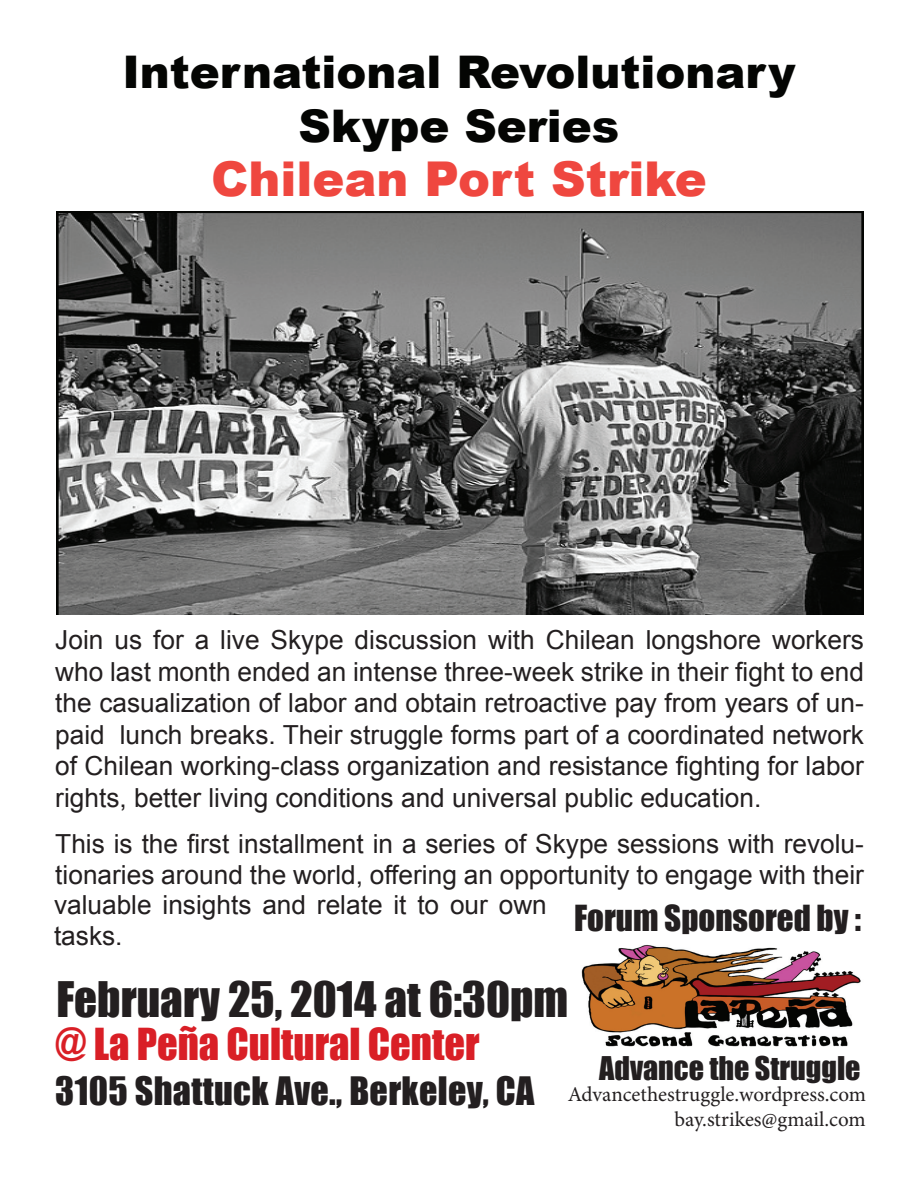
<style>
.page{position:relative;width:918px;height:1188px;background:#fff}
.page>*{position:absolute;margin:0;border:0;box-sizing:border-box;transform-origin:0 0}
.t1{font:900 48px "Arial";color:#ef473f}
.t2{font:900 45px/54px "Arial";color:#040503;text-align:center}
.t3{font:45px "Impact";color:#231f20}
.t4{font:40.5px "Impact";color:#d91f26}
.t5{font:36px "Impact";letter-spacing:.01em;color:#231f20}
.t6{font:33px "Impact";color:#231f20}
.t7{font:30px "Impact";color:#231f20}
.t8{font:26.25px/31.5px "Arial";color:#231f20}
.t9{font:21px/25px "Minion Pro";color:#231f20;text-align:right}
</style>
<div class="page">
<img style="left:56px;top:211px;width:807px;height:404px">
<img style="left:581px;top:945px;width:280px;height:102px">
<h2 class="t2" style="left:122px;top:43px;width:675px">International Revolutionary<br>Skype Series</h2>
<h1 class="t1" style="left:211px;top:144px;width:497px">Chilean Port Strike</h1>
<p class="t8" style="left:55px;top:625px;width:810px;text-align:justify">Join us for a live Skype discussion with Chilean longshore workers who last month ended an intense three-week strike in their fight to end the casualization of labor and obtain retroactive pay from years of un&shy;paid lunch breaks. Their struggle forms part of a coordinated network of Chilean working-class organization and resistance fighting for labor rights, better living conditions and universal public education.</p>
<p class="t8" style="left:55px;top:828px;width:810px">This is the first installment in a series of Skype sessions with revolu&shy;tionaries around the world, offering an opportunity to engage with their</p>
<p class="t8" style="left:54px;top:889px;width:494px">valuable insights and relate it to our own tasks.</p>
<p class="t6" style="left:574px;top:893px;width:289px">Forum Sponsored by :</p>
<h2 class="t3" style="left:56px;top:965px;width:513px">February 25, 2014 at 6:30pm</h2>
<h3 class="t4" style="left:55px;top:1013px;width:426px">@ La Peña Cultural Center</h3>
<h3 class="t5" style="left:55px;top:1063px;width:481px">3105 Shattuck Ave., Berkeley, CA</h3>
<p class="t7" style="left:599px;top:1045px;width:263px">Advance the Struggle</p>
<p class="t9" style="left:568px;top:1082px;width:300px">Advancethestruggle.wordpress.com bay.strikes@gmail.com</p>
</div>
